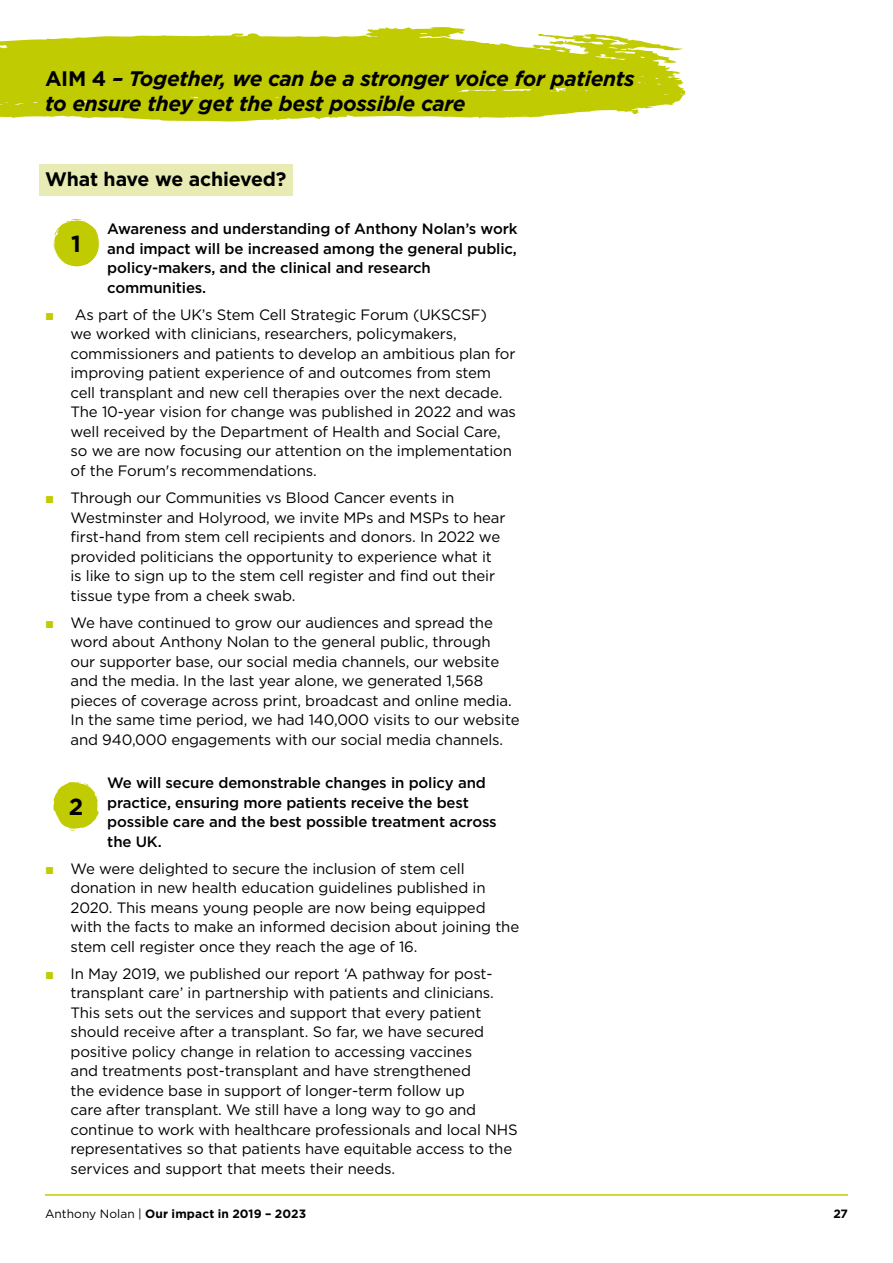
<style>
.page{position:relative;width:893px;height:1263px;background:#fff}
.page>*{position:absolute;margin:0;border:0;box-sizing:border-box;transform-origin:0 0}
.t1{font:700 23.25px "Gotham";color:#000}
.t2{font:italic 700 21px/25.2px "Gotham";letter-spacing:-.015em;color:#000}
.t3{font:700 19.5px "Gotham";letter-spacing:-.01em;color:#000}
.t4{font:15px/19.5px "Gotham";letter-spacing:-.01em;color:#000}
.t5{font:500 15px/19.5px "Gotham";letter-spacing:-.01em;color:#000}
.t6{font:700 12px "Gotham";letter-spacing:.01em;color:#000}
.s1{font-style:normal}
.s2{font-family:"Arial";color:#c0cb02}
.s3{font-weight:400}
</style>
<div class="page">
<svg style="left:0;top:27px;width:686px;height:240px"></svg>
<div style="left:39px;top:164px;width:254px;height:31px;background:#e8ebb3"></div>
<svg style="left:53px;top:219px;width:46px;height:47px"></svg>
<svg style="left:53px;top:781px;width:46px;height:49px"></svg>
<hr style="left:45px;top:1194px;width:803px;height:2px;background:#c0cb02">
<h2 class="t2" style="left:45px;top:65px;width:591px"><span class="s1">AIM 4</span> – Together, we can be a stronger voice for patients to ensure they get the best possible care</h2>
<h3 class="t3" style="left:45px;top:166px;width:243px">What have we achieved?</h3>
<p class="t5" style="left:107px;top:219px;width:412px">Awareness and understanding of Anthony Nolan’s work and impact will be increased among the general public, policy-makers, and the clinical and research communities.</p>
<p class="t4" style="left:71px;top:305px;width:447px;text-indent:-26px"><span class="s2">■</span> As part of the UK’s Stem Cell Strategic Forum (UKSCSF)<br>we worked with clinicians, researchers, policymakers, commissioners and patients to develop an ambitious plan for improving patient experience of and outcomes from stem cell transplant and new cell therapies over the next decade.<br>The 10-year vision for change was published in 2022 and was well received by the Department of Health and Social Care, so we are now focusing our attention on the implementation of the Forum's recommendations.</p>
<p class="t4" style="left:71px;top:488px;width:436px;text-indent:-26px"><span class="s2">■</span> Through our Communities vs Blood Cancer events in Westminster and Holyrood, we invite MPs and MSPs to hear first-hand from stem cell recipients and donors. In 2022 we provided politicians the opportunity to experience what it is like to sign up to the stem cell register and find out their tissue type from a cheek swab.</p>
<p class="t4" style="left:71px;top:612px;width:451px;text-indent:-26px"><span class="s2">■</span> We have continued to grow our audiences and spread the word about Anthony Nolan to the general public, through<br>our supporter base, our social media channels, our website and the media. In the last year alone, we generated 1,568 pieces of coverage across print, broadcast and online media.<br>In the same time period, we had 140,000 visits to our website and 940,000 engagements with our social media channels.</p>
<h1 class="t1" style="left:71px;top:228px;width:11px">1</h1>
<p class="t5" style="left:107px;top:773px;width:391px">We will secure demonstrable changes in policy and practice, ensuring more patients receive the best possible care and the best possible treatment across the UK.</p>
<p class="t4" style="left:71px;top:858px;width:450px;text-indent:-26px"><span class="s2">■</span> We were delighted to secure the inclusion of stem cell donation in new health education guidelines published in 2020. This means young people are now being equipped with the facts to make an informed decision about joining the stem cell register once they reach the age of 16.</p>
<p class="t4" style="left:71px;top:963px;width:449px;text-indent:-26px"><span class="s2">■</span> In May 2019, we published our report ‘A pathway for post&shy;transplant care’ in partnership with patients and clinicians.<br>This sets out the services and support that every patient should receive after a transplant. So far, we have secured positive policy change in relation to accessing vaccines<br>and treatments post-transplant and have strengthened<br>the evidence base in support of longer-term follow up<br>care after transplant. We still have a long way to go and continue to work with healthcare professionals and local NHS representatives so that patients have equitable access to the services and support that meets their needs.</p>
<p class="t6" style="left:45px;top:1205px;width:263px"><span class="s3">Anthony Nolan |</span> Our impact in 2019 – 2023</p>
<p class="t6" style="left:833px;top:1205px;width:16px">27</p>
<h1 class="t1" style="left:69px;top:792px;width:16px">2</h1>
</div>
